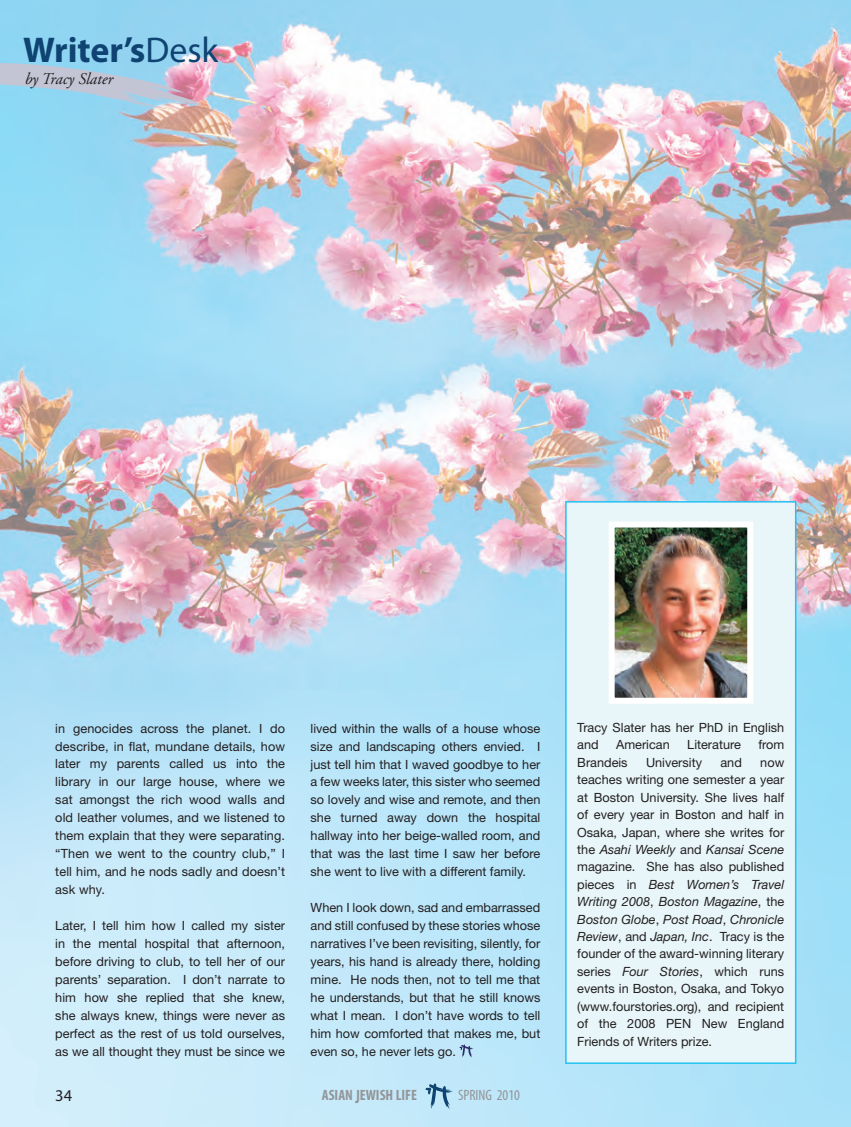
<style>
.page{position:relative;width:851px;height:1127px;background:#fff}
.page>*{position:absolute;margin:0;border:0;box-sizing:border-box;transform-origin:0 0}
.t1{font:700 35.85px "Myriad Pro";color:#0f4371}
.t2{font:italic 16.5px "Adobe Garamond Pro";color:#231f20}
.t3{font:16.5px "Myriad Pro";color:#231f20}
.t4{font:700 condensed 15px "Myriad Pro";color:#939598}
.t5{font:condensed 15px "Myriad Pro";color:#939598}
.t6{font:12.75px/18px "Helvetica Neue LT Std";color:#231f20;text-align:justify}
.s1{font-weight:400}
.s2{font-size:19.35px}
.s3{font-style:italic}
</style>
<div class="page">
<img style="left:0;top:0;width:850px;height:1127px">
<svg style="left:459px;top:1044px;width:14px;height:13px"></svg>
<div style="left:566px;top:502px;width:229px;height:561px;background:#e8f6f9"></div>
<div style="left:565px;top:501px;width:231px;height:563px;border:2px solid #22c2f3"></div>
<img style="left:609px;top:522px;width:144px;height:182px">
<svg style="left:425px;top:1083px;width:27px;height:25px"></svg>
<svg style="left:0;top:62px;width:203px;height:47px;background:#b1c7de"></svg>
<h1 class="t1" style="left:23px;top:26px;width:197px">Writer’s<span class="s1">Desk</span></h1>
<p class="t2" style="left:25px;top:69px;width:90px">by Tracy Slater</p>
<p class="t6" style="left:55px;top:719px;width:231px">in genocides across the planet. I do describe, in flat, mundane details, how later my parents called us into the library in our large house, where we sat amongst the rich wood walls and old leather volumes, and we listened to them explain that they were separating. “Then we went to the country club,” I tell him, and he nods sadly and doesn’t ask why.</p>
<p class="t6" style="left:55px;top:916px;width:231px">Later, I tell him how I called my sister in the mental hospital that afternoon, before driving to club, to tell her of our parents’ separation. I don’t narrate to him how she replied that she knew, she always knew, things were never as perfect as the rest of us told ourselves, as we all thought they must be since we</p>
<p class="t6" style="left:310px;top:719px;width:231px">lived within the walls of a house whose size and landscaping others envied. I just tell him that I waved goodbye to her a few weeks later, this sister who seemed so lovely and wise and remote, and then she turned away down the hospital hallway into her beige-walled room, and that was the last time I saw her before she went to live with a different family.</p>
<p class="t6" style="left:310px;top:898px;width:231px">When I look down, sad and embarrassed and still confused by these stories whose narratives I’ve been revisiting, silently, for years, his hand is already there, holding mine. He nods then, not to tell me that he understands, but that he still knows what I mean. I don’t have words to tell him how comforted that makes me, but even so, he never lets go.</p>
<p class="t3" style="left:55px;top:1085px;width:18px">34</p>
<p class="t4" style="left:322px;top:1086px;width:97px">ASIAN <span class="s2">J</span>EWISH LIFE</p>
<p class="t5" style="left:458px;top:1086px;width:63px">SPRING 2010</p>
<p class="t6" style="left:577px;top:718px;width:208px;line-height:17.4px">Tracy Slater has her PhD in English and</p>
<p class="t6" style="left:616px;top:736px;width:55px">American</p>
<p class="t6" style="left:687px;top:736px;width:55px">Literature</p>
<p class="t6" style="left:758px;top:736px;width:27px">from</p>
<p class="t6" style="left:577px;top:753px;width:52px">Brandeis</p>
<p class="t6" style="left:646px;top:753px;width:57px">University</p>
<p class="t6" style="left:720px;top:753px;width:23px">and</p>
<p class="t6" style="left:577px;top:753px;width:208px;line-height:17.4px;text-indent:183px">now teaches writing one semester a year at Boston University. She lives half of every year in Boston and half in Osaka, Japan, where she writes for the <span class="s3">Asahi Weekly</span> and <span class="s3">Kansai Scene </span>magazine. She has also published pieces in <span class="s3">Best Women’s Travel Writing 2008</span>, <span class="s3">Boston Magazine</span>, the <span class="s3">Boston Globe</span>, <span class="s3">Post Road</span>, <span class="s3">Chronicle Review</span>, and <span class="s3">Japan, Inc</span>. Tracy is the founder of the award-winning literary series <span class="s3">Four Stories</span>, which runs events in Boston, Osaka, and Tokyo (www.fourstories.org), and recipient of the 2008 PEN New England Friends of Writers prize.</p>
</div>
